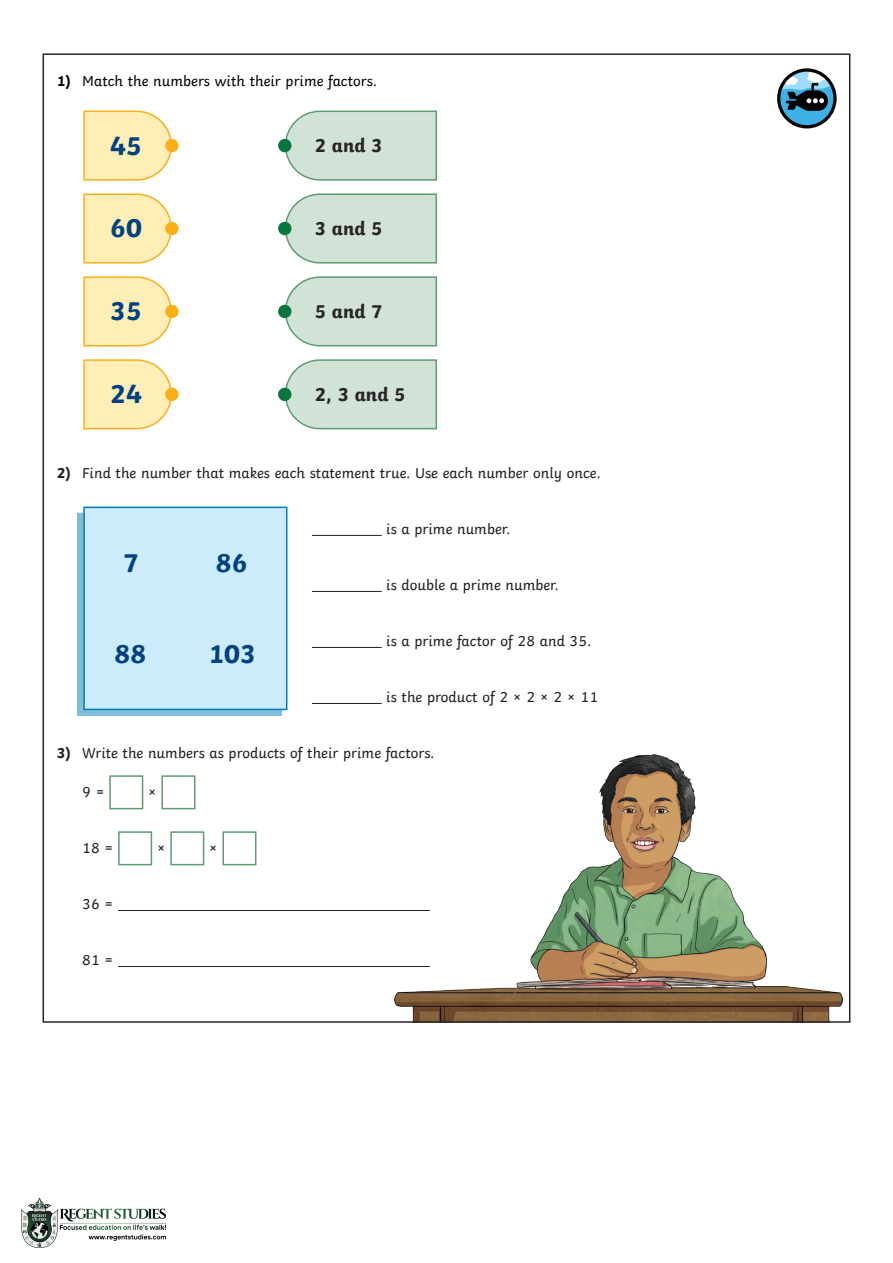
<style>
.page{position:relative;width:893px;height:1263px;background:#fff}
.page>*{position:absolute;margin:0;border:0;box-sizing:border-box;transform-origin:0 0}
.KS2_Body_Copy{font:700 27px "Twinkl";color:#004281}
.KS2_Body_Copy-2{font:700 19.5px "Twinkl";color:#282526}
.Indented_Body_Text{font:15px "Twinkl";color:#231f20}
.t1{font:15px "Twinkl";color:#040503}
.s1{font-weight:700}
</style>
<div class="page">
<img style="left:395px;top:755px;width:448px;height:265px">
<hr style="left:312px;top:535px;width:70px;height:1px;background:#231f20">
<hr style="left:312px;top:591px;width:70px;height:1px;background:#231f20">
<hr style="left:312px;top:647px;width:70px;height:1px;background:#231f20">
<hr style="left:312px;top:703px;width:70px;height:1px;background:#231f20">
<hr style="left:118px;top:910px;width:312px;height:1px;background:#231f20">
<hr style="left:118px;top:966px;width:312px;height:1px;background:#231f20">
<div style="left:109px;top:775px;width:34px;height:34px;background:#fff;border:2px solid #5d9b71"></div>
<div style="left:161px;top:775px;width:34px;height:34px;background:#fff;border:2px solid #5d9b71"></div>
<div style="left:118px;top:831px;width:34px;height:34px;background:#fff;border:2px solid #5d9b71"></div>
<div style="left:170px;top:831px;width:34px;height:34px;background:#fff;border:2px solid #5d9b71"></div>
<div style="left:222px;top:831px;width:34px;height:34px;background:#fff;border:2px solid #5d9b71"></div>
<div style="left:77px;top:513px;width:205px;height:203px;background:#007bb3;opacity:.5"></div>
<div style="left:84px;top:507px;width:203px;height:202px;background:#cdecfb"></div>
<div style="left:83px;top:507px;width:204px;height:203px;border:2px solid #007bb3"></div>
<svg style="left:777px;top:68px;width:60px;height:61px"></svg>
<svg style="left:284px;top:110px;width:153px;height:71px;background:#cddfd3"></svg>
<div style="left:278px;top:139px;width:13px;height:13px;background:#08763f;border-radius:50%"></div>
<svg style="left:83px;top:359px;width:90px;height:71px;background:#feecb4"></svg>
<div style="left:165px;top:388px;width:14px;height:13px;background:#faaf18;border-radius:50%"></div>
<svg style="left:284px;top:193px;width:153px;height:71px;background:#cddfd3"></svg>
<div style="left:278px;top:222px;width:13px;height:13px;background:#08763f;border-radius:50%"></div>
<svg style="left:83px;top:276px;width:90px;height:71px;background:#feecb4"></svg>
<div style="left:165px;top:305px;width:14px;height:13px;background:#faaf18;border-radius:50%"></div>
<svg style="left:284px;top:276px;width:153px;height:71px;background:#cddfd3"></svg>
<div style="left:278px;top:305px;width:13px;height:13px;background:#08763f;border-radius:50%"></div>
<svg style="left:83px;top:193px;width:90px;height:71px;background:#feecb4"></svg>
<div style="left:165px;top:222px;width:14px;height:13px;background:#faaf18;border-radius:50%"></div>
<svg style="left:284px;top:359px;width:153px;height:71px;background:#cddfd3"></svg>
<div style="left:278px;top:388px;width:13px;height:13px;background:#08763f;border-radius:50%"></div>
<svg style="left:83px;top:110px;width:90px;height:71px;background:#feecb4"></svg>
<div style="left:165px;top:139px;width:14px;height:13px;background:#faaf18;border-radius:50%"></div>
<img style="left:22px;top:1199px;width:143px;height:49px">
<p class="t1" style="left:57px;top:70px;width:322px"><span class="s1">1)</span> Match the numbers with their prime factors.</p>
<p class="KS2_Body_Copy" style="left:110px;top:123px;width:33px">45</p>
<p class="KS2_Body_Copy" style="left:110px;top:206px;width:33px">60</p>
<p class="KS2_Body_Copy-2" style="left:315px;top:129px;width:69px">2 and 3</p>
<p class="KS2_Body_Copy-2" style="left:315px;top:212px;width:69px">3 and 5</p>
<p class="KS2_Body_Copy" style="left:110px;top:289px;width:33px">35</p>
<p class="KS2_Body_Copy-2" style="left:315px;top:295px;width:69px">5 and 7</p>
<p class="KS2_Body_Copy" style="left:110px;top:372px;width:33px">24</p>
<p class="KS2_Body_Copy-2" style="left:315px;top:378px;width:92px">2, 3 and 5</p>
<p class="Indented_Body_Text" style="left:57px;top:462px;width:545px"><span class="s1">2)</span> Find the number that makes each statement true. Use each number only once.</p>
<p class="KS2_Body_Copy" style="left:123px;top:541px;width:17px">7</p>
<p class="KS2_Body_Copy" style="left:216px;top:541px;width:33px">86</p>
<p class="KS2_Body_Copy" style="left:115px;top:631px;width:33px">88</p>
<p class="KS2_Body_Copy" style="left:208px;top:631px;width:49px">103</p>
<p class="Indented_Body_Text" style="left:386px;top:518px;width:126px">is a prime number.</p>
<p class="Indented_Body_Text" style="left:386px;top:574px;width:174px">is double a prime number.</p>
<p class="Indented_Body_Text" style="left:386px;top:630px;width:206px">is a prime factor of 28 and 35.</p>
<p class="Indented_Body_Text" style="left:386px;top:686px;width:213px">is the product of 2 × 2 × 2 × 11</p>
<p class="Indented_Body_Text" style="left:57px;top:742px;width:379px"><span class="s1">3)</span> Write the numbers as products of their prime factors.</p>
<p class="Indented_Body_Text" style="left:82px;top:781px;width:24px">9 =</p>
<p class="Indented_Body_Text" style="left:148px;top:781px;width:10px">×</p>
<p class="Indented_Body_Text" style="left:82px;top:837px;width:33px">18 =</p>
<p class="Indented_Body_Text" style="left:157px;top:837px;width:10px">×</p>
<p class="Indented_Body_Text" style="left:209px;top:837px;width:10px">×</p>
<p class="Indented_Body_Text" style="left:82px;top:893px;width:33px">36 =</p>
<p class="Indented_Body_Text" style="left:82px;top:949px;width:33px">81 =</p>
</div>
